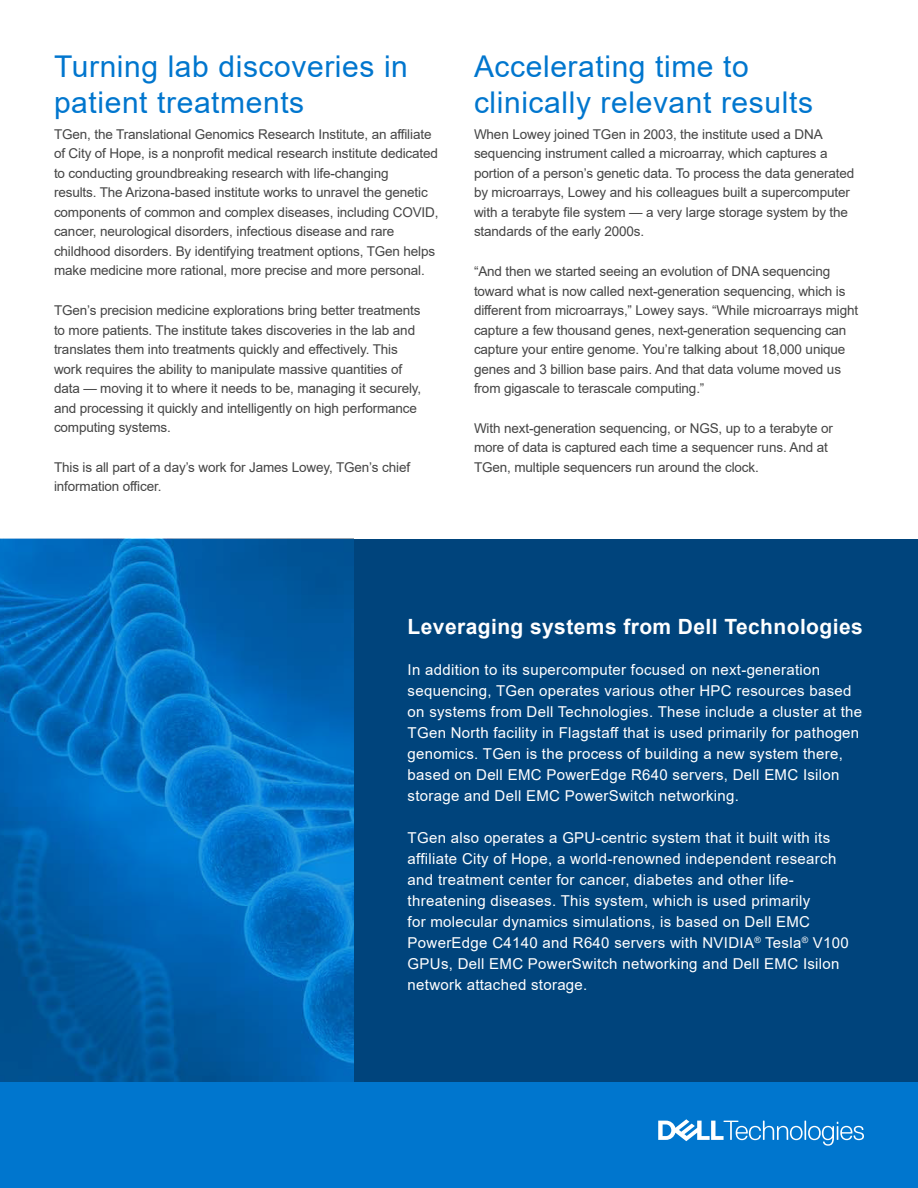
<style>
.page{position:relative;width:918px;height:1188px;background:#fff}
.page>*{position:absolute;margin:0;border:0;box-sizing:border-box;transform-origin:0 0}
.t1{font:30px/36px "Arial";letter-spacing:.02em;color:#0076ce}
.Case_Study_CTA{font:700 21px "Arial";letter-spacing:.02em;color:#fff}
.CTA_call_out{font:15px/21px "Arial";letter-spacing:.02em;color:#fff}
.body{font:13.5px/19.5px "Arial";letter-spacing:-.01em;color:#444}
</style>
<div class="page">
<div style="left:0;top:1082px;width:918px;height:106px;background:#0076ce"></div>
<svg style="left:658px;top:1119px;width:206px;height:27px"></svg>
<div style="left:354px;top:539px;width:564px;height:543px;background:#00447c"></div>
<img style="left:0;top:539px;width:354px;height:542px">
<h1 class="t1" style="left:54px;top:49px;width:355px">Turning lab discoveries in patient treatments</h1>
<p class="body" style="left:54px;top:124px;width:386px">TGen, the Translational Genomics Research Institute, an affiliate of City of Hope, is a nonprofit medical research institute dedicated to conducting groundbreaking research with life-changing<br>results. The Arizona-based institute works to unravel the genetic components of common and complex diseases, including COVID, cancer, neurological disorders, infectious disease and rare childhood disorders. By identifying treatment options, TGen helps make medicine more rational, more precise and more personal.</p>
<p class="body" style="left:54px;top:301px;width:369px">TGen’s precision medicine explorations bring better treatments to more patients. The institute takes discoveries in the lab and translates them into treatments quickly and effectively. This work requires the ability to manipulate massive quantities of data — moving it to where it needs to be, managing it securely, and processing it quickly and intelligently on high performance computing systems.</p>
<p class="body" style="left:54px;top:457px;width:358px">This is all part of a day’s work for James Lowey, TGen’s chief information officer.</p>
<h1 class="t1" style="left:474px;top:49px;width:341px">Accelerating time to clinically relevant results</h1>
<p class="body" style="left:474px;top:124px;width:382px">When Lowey joined TGen in 2003, the institute used a DNA sequencing instrument called a microarray, which captures a portion of a person’s genetic data. To process the data generated by microarrays, Lowey and his colleagues built a supercomputer with a terabyte file system — a very large storage system by the standards of the early 2000s.</p>
<p class="body" style="left:474px;top:262px;width:386px">“And then we started seeing an evolution of DNA sequencing toward what is now called next-generation sequencing, which is different from microarrays,” Lowey says. “While microarrays might capture a few thousand genes, next-generation sequencing can capture your entire genome. You’re talking about 18,000 unique genes and 3 billion base pairs. And that data volume moved us from gigascale to terascale computing.”</p>
<p class="body" style="left:474px;top:418px;width:360px">With next-generation sequencing, or NGS, up to a terabyte or more of data is captured each time a sequencer runs. And at<br>TGen, multiple sequencers run around the clock.</p>
<p class="Case_Study_CTA" style="left:408px;top:612px;width:457px">Leveraging systems from Dell Technologies</p>
<p class="CTA_call_out" style="left:408px;top:660px;width:456px">In addition to its supercomputer focused on next-generation sequencing, TGen operates various other HPC resources based on systems from Dell Technologies. These include a cluster at the TGen North facility in Flagstaff that is used primarily for pathogen genomics. TGen is the process of building a new system there, based on Dell EMC PowerEdge R640 servers, Dell EMC Isilon storage and Dell EMC PowerSwitch networking.</p>
<p class="CTA_call_out" style="left:408px;top:827px;width:443px">TGen also operates a GPU-centric system that it built with its affiliate City of Hope, a world-renowned independent research and treatment center for cancer, diabetes and other life&shy;threatening diseases. This system, which is used primarily<br>for molecular dynamics simulations, is based on Dell EMC PowerEdge C4140 and R640 servers with NVIDIA<sup>®</sup> Tesla<sup>®</sup> V100<br>GPUs, Dell EMC PowerSwitch networking and Dell EMC Isilon network attached storage.</p>
</div>
